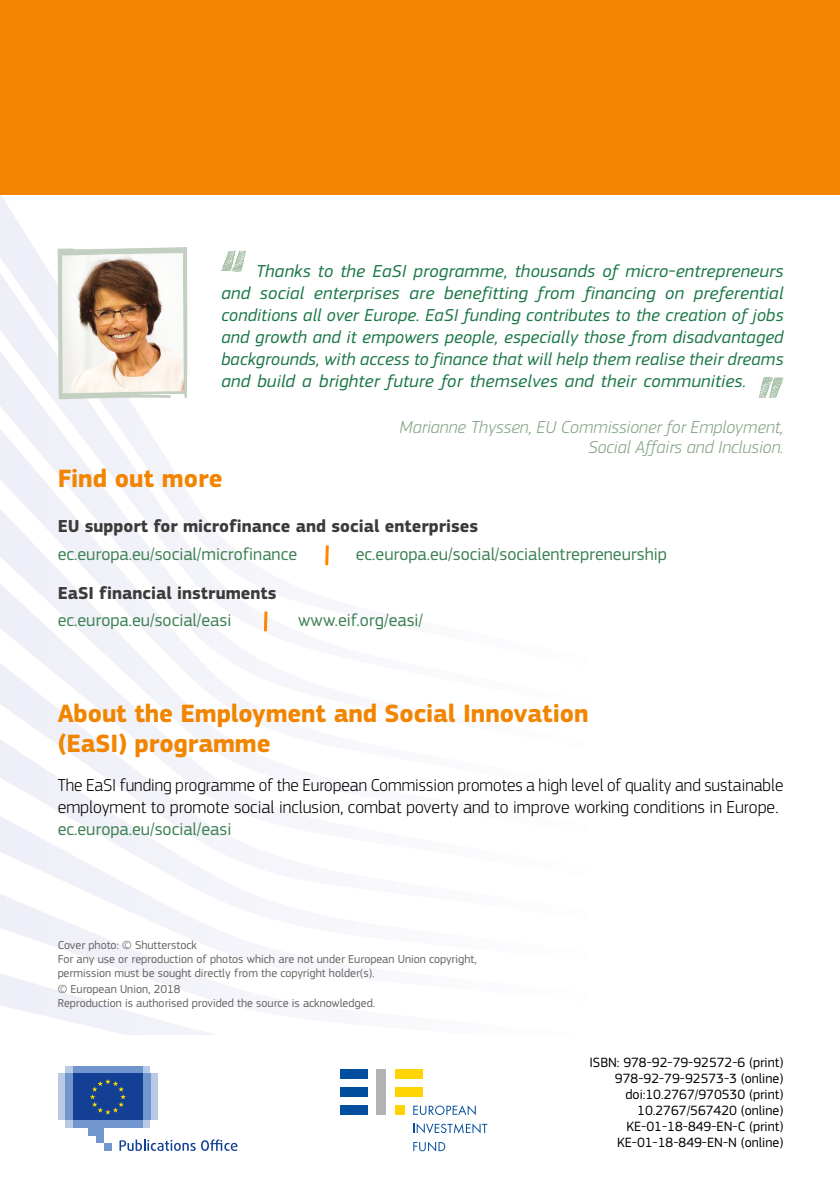
<style>
.page{position:relative;width:840px;height:1191px;background:#fff}
.page>*{position:absolute;margin:0;border:0;box-sizing:border-box;transform-origin:0 0}
.t1{font:700 26px/30px "EC Square Sans Pro";letter-spacing:-.005em;color:#f18500}
.Citation_green{font:italic 18px/22px "EC Square Sans Pro";letter-spacing:.01em;color:#1a7746;text-align:justify}
.Contact{font:300 18px/22px "EC Square Sans Pro";color:#000}
.Bold_Gray{font:18px "EC Square Sans Pro";color:#3d8154}
.Name_after_citation{font:italic 300 18px/20px "EC Square Sans Pro";color:#84a485;text-align:right}
.Bold_Gray-2{font:700 18px "EC Square Sans Pro";color:#3b3b3a}
.Contact-2{font:18px "EC Square Sans Pro";color:#3d8154}
.ISBN{font:14px/16px "EC Square Sans Pro";color:#000;text-align:right}
.Liminary{font:12px/14px "EC Square Sans Pro";color:#636362}
</style>
<div class="page">
<svg style="left:1px;top:801px;width:249px;height:81px"></svg>
<svg style="left:1px;top:882px;width:249px;height:78px"></svg>
<svg style="left:1px;top:972px;width:249px;height:62px"></svg>
<svg style="left:1px;top:232px;width:244px;height:82px"></svg>
<svg style="left:1px;top:314px;width:24px;height:82px;fill:#eeeff7"></svg>
<svg style="left:1px;top:396px;width:328px;height:396px"></svg>
<div style="left:0;top:0;width:839px;height:194px;background:#f18500"></div>
<svg style="left:188px;top:1142px;width:7px;height:9px"></svg>
<svg style="left:201px;top:1139px;width:36px;height:12px"></svg>
<hr style="left:264px;top:611px;width:3px;height:20px;background:#ff8500">
<hr style="left:325px;top:545px;width:3px;height:20px;background:#ff8500">
<svg style="left:221px;top:251px;width:25px;height:20px"></svg>
<svg style="left:758px;top:377px;width:25px;height:21px"></svg>
<svg style="left:25px;top:194px;width:163px;height:957px"></svg>
<div style="left:340px;top:1069px;width:27px;height:9px;background:#004e9e"></div>
<div style="left:377px;top:1069px;width:9px;height:45px;background:#b1b2b3"></div>
<div style="left:395px;top:1105px;width:9px;height:9px;background:#ffd400"></div>
<div style="left:340px;top:1087px;width:27px;height:9px;background:#004e9e"></div>
<div style="left:395px;top:1069px;width:27px;height:9px;background:#ffd400"></div>
<div style="left:395px;top:1087px;width:27px;height:9px;background:#ffd400"></div>
<div style="left:340px;top:1105px;width:27px;height:9px;background:#004e9e"></div>
<svg style="left:413px;top:1105px;width:62px;height:10px"></svg>
<svg style="left:413px;top:1123px;width:74px;height:10px"></svg>
<svg style="left:413px;top:1141px;width:32px;height:10px"></svg>
<p class="Citation_green" style="left:221px;top:260px;width:563px;text-indent:35px">Thanks to the EaSI programme, thousands of micro-entrepreneurs and social enterprises are benefitting from financing on preferential conditions all over Europe. EaSI funding contributes to the creation of jobs and growth and it empowers people, especially those from disadvantaged backgrounds, with access to finance that will help them realise their dreams and build a brighter future for themselves and their communities.</p>
<p class="Name_after_citation" style="left:399px;top:417px;width:385px">Marianne Thyssen, EU Commissioner for Employment,<br>Social Affairs and Inclusion.</p>
<h1 class="t1" style="left:58px;top:464px;width:166px">Find out more</h1>
<p class="Bold_Gray-2" style="left:58px;top:515px;width:422px">EU support for microfinance and social enterprises</p>
<p class="Bold_Gray" style="left:58px;top:543px;width:241px">ec.europa.eu/social/microfinance</p>
<p class="Bold_Gray" style="left:355px;top:543px;width:312px">ec.europa.eu/social/socialentrepreneurship</p>
<p class="Bold_Gray-2" style="left:58px;top:582px;width:220px">EaSI financial instruments</p>
<p class="Bold_Gray" style="left:58px;top:610px;width:175px">ec.europa.eu/social/easi</p>
<p class="Bold_Gray" style="left:298px;top:610px;width:126px">www.eif.org/easi/</p>
<h1 class="t1" style="left:58px;top:699px;width:532px">About the Employment and Social Innovation (EaSI) programme</h1>
<p class="Contact" style="left:58px;top:774px;width:727px">The EaSI funding programme of the European Commission promotes a high level of quality and sustainable employment to promote social inclusion, combat poverty and to improve working conditions in Europe.</p>
<p class="Contact-2" style="left:58px;top:819px;width:175px">ec.europa.eu/social/easi</p>
<p class="Liminary" style="left:58px;top:937px;width:420px">Cover photo: © Shutterstock<br>For any use or reproduction of photos which are not under European Union copyright, permission must be sought directly from the copyright holder(s).</p>
<p class="Liminary" style="left:58px;top:982px;width:318px">© European Union, 2018<br>Reproduction is authorised provided the source is acknowledged.</p>
<p class="ISBN" style="left:589px;top:1054px;width:195px">ISBN: 978-92-79-92572-6 (print)<br>978-92-79-92573-3 (online)</p>
<p class="ISBN" style="left:625px;top:1086px;width:159px">doi:10.2767/970530 (print)<br>10.2767/567420 (online)</p>
<p class="ISBN" style="left:616px;top:1118px;width:168px">KE-01-18-849-EN-C (print)<br>KE-01-18-849-EN-N (online)</p>
</div>
